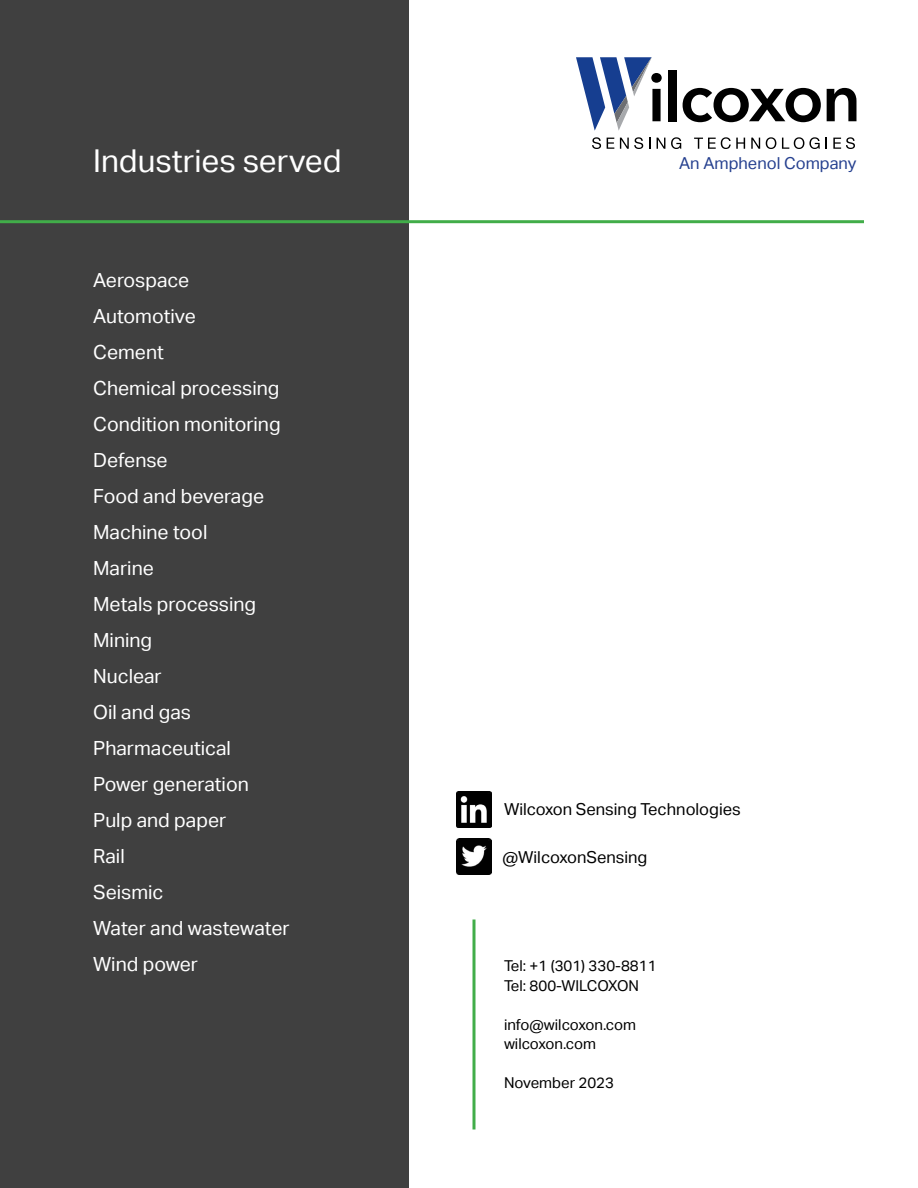
<style>
.page{position:relative;width:918px;height:1188px;background:#fff}
.page>*{position:absolute;margin:0;border:0;box-sizing:border-box;transform-origin:0 0}
.t1{font:31.5px "Aktiv Grotesk";color:#fff}
.t2{font:19.5px/36px "Aktiv Grotesk";color:#fff}
.t3{font:16.5px "Aktiv Grotesk";color:#000}
.t4{font:16.5px "Aktiv Grotesk";color:#25408f}
.t5{font:15px/19.5px "Aktiv Grotesk";color:#000}
</style>
<div class="page">
<svg style="left:592px;top:137px;width:9px;height:12px"></svg>
<svg style="left:607px;top:138px;width:7px;height:11px"></svg>
<svg style="left:620px;top:137px;width:23px;height:12px"></svg>
<svg style="left:657px;top:138px;width:8px;height:11px"></svg>
<svg style="left:671px;top:137px;width:10px;height:12px"></svg>
<svg style="left:694px;top:137px;width:51px;height:12px"></svg>
<svg style="left:751px;top:138px;width:9px;height:11px"></svg>
<svg style="left:766px;top:137px;width:10px;height:12px"></svg>
<svg style="left:782px;top:137px;width:38px;height:12px"></svg>
<svg style="left:833px;top:137px;width:22px;height:12px"></svg>
<div style="left:669px;top:70px;width:8px;height:51px;background:#000"></div>
<svg style="left:683px;top:88px;width:138px;height:34px"></svg>
<svg style="left:827px;top:88px;width:29px;height:33px"></svg>
<svg style="left:576px;top:57px;width:86px;height:74px"></svg>
<div style="left:0;top:0;width:410px;height:1188px;background:#404040"></div>
<img style="left:456px;top:791px;width:36px;height:36px">
<svg style="left:472px;top:920px;width:4px;height:210px"></svg>
<hr style="left:0;top:220px;width:864px;height:3px;background:#41ad49">
<img style="left:456px;top:839px;width:36px;height:36px">
<h1 class="t1" style="left:93px;top:143px;width:250px">Industries served</h1>
<p class="t2" style="left:93px;top:262px;width:198px">Aerospace<br>Automotive<br>Cement<br>Chemical processing<br>Condition monitoring<br>Defense<br>Food and beverage<br>Machine tool<br>Marine<br>Metals processing<br>Mining<br>Nuclear<br>Oil and gas<br>Pharmaceutical<br>Power generation<br>Pulp and paper<br>Rail<br>Seismic<br>Water and wastewater<br>Wind power</p>
<p class="t4" style="left:679px;top:154px;width:179px">An Amphenol Company</p>
<p class="t3" style="left:504px;top:800px;width:238px">Wilcoxon Sensing Technologies</p>
<p class="t3" style="left:502px;top:847px;width:146px">@WilcoxonSensing</p>
<p class="t5" style="left:504px;top:956px;width:154px">Tel: +1 (301) 330-8811<br>Tel: 800-WILCOXON</p>
<p class="t5" style="left:504px;top:1015px;width:134px">info@wilcoxon.com wilcoxon.com</p>
<p class="t5" style="left:504px;top:1073px;width:112px">November 2023</p>
</div>
